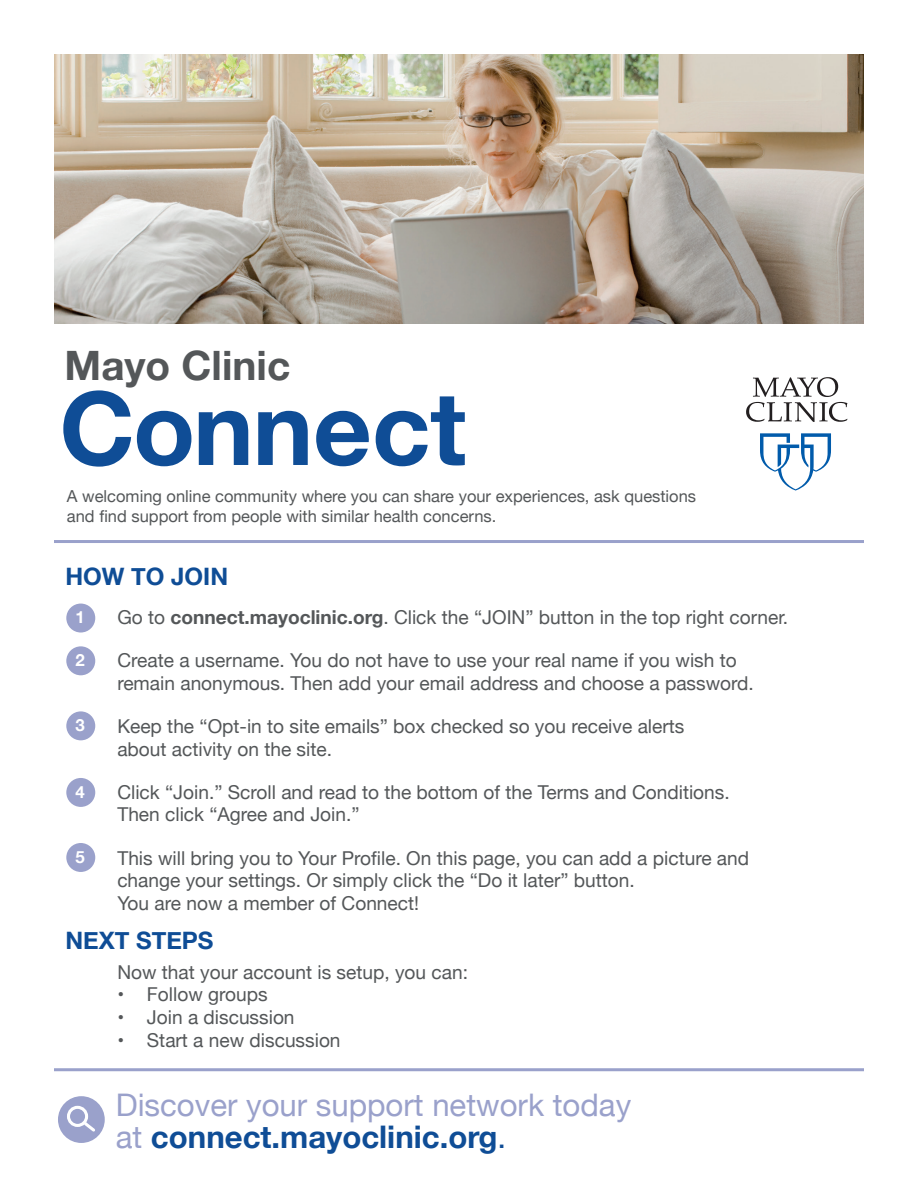
<style>
.page{position:relative;width:918px;height:1188px;background:#fff}
.page>*{position:absolute;margin:0;border:0;box-sizing:border-box;transform-origin:0 0}
.t1{font:700 102px "Helvetica Neue";letter-spacing:-.005em;color:#0f4d96}
.t2{font:700 40.5px "Helvetica Neue";color:#545759}
.t3{font:31.2px/31.2px "Helvetica Neue";color:#9aa1cb}
.t4{font:700 24px "Helvetica Neue";color:#0f4d96}
.t5{font:19.05px/22.6px "Helvetica Neue";color:#545759}
.t6{font:700 16.8px "Helvetica Neue";color:#fff}
.t7{font:16.5px/19.5px "Helvetica Neue";color:#545759}
.s1{font-weight:700}
.s2{font-weight:700;color:#0f4d96}
.s3{color:#0f4d96}
</style>
<div class="page">
<img style="left:54px;top:54px;width:810px;height:270px">
<div style="left:58px;top:1096px;width:47px;height:47px;background:#9aa1cb;border-radius:50%"></div>
<hr style="left:54px;top:540px;width:810px;height:3px;background:#9aa1cb">
<hr style="left:54px;top:1068px;width:810px;height:3px;background:#9aa1cb">
<svg style="left:760px;top:433px;width:71px;height:58px"></svg>
<svg style="left:746px;top:377px;width:101px;height:45px"></svg>
<div style="left:66px;top:604px;width:29px;height:29px;background:#9aa1cb;border-radius:50%"></div>
<div style="left:66px;top:646px;width:29px;height:29px;background:#9aa1cb;border-radius:50%"></div>
<div style="left:66px;top:711px;width:29px;height:29px;background:#9aa1cb;border-radius:50%"></div>
<div style="left:66px;top:778px;width:29px;height:29px;background:#9aa1cb;border-radius:50%"></div>
<div style="left:66px;top:843px;width:29px;height:29px;background:#9aa1cb;border-radius:50%"></div>
<div style="left:67px;top:1106px;width:21px;height:21px;border:3px solid #fff;border-radius:50%"></div>
<svg style="left:81px;top:1119px;width:14px;height:13px"></svg>
<h2 class="t2" style="left:65px;top:334px;width:227px">Mayo Clinic</h2>
<h1 class="t1" style="left:59px;top:349px;width:408px">Connect</h1>
<p class="t7" style="left:67px;top:487px;width:631px">A welcoming online community where you can share your experiences, ask questions and find support from people with similar health concerns.</p>
<p class="t4" style="left:65px;top:558px;width:164px">HOW TO JOIN</p>
<p class="t6" style="left:75px;top:604px;width:11px">1</p>
<p class="t6" style="left:76px;top:647px;width:11px">2</p>
<p class="t6" style="left:76px;top:712px;width:11px">3</p>
<p class="t6" style="left:76px;top:779px;width:11px">4</p>
<p class="t6" style="left:76px;top:844px;width:11px">5</p>
<p class="t5" style="left:117px;top:607px;width:672px">Go to <span class="s1">connect.mayoclinic.org</span>. Click the “JOIN” button in the top right corner.</p>
<p class="t5" style="left:117px;top:650px;width:638px">Create a username. You do not have to use your real name if you wish to remain anonymous. Then add your email address and choose a password.</p>
<p class="t5" style="left:117px;top:716px;width:569px">Keep the “Opt-in to site emails” box checked so you receive alerts about activity on the site.</p>
<p class="t5" style="left:117px;top:782px;width:614px">Click “Join.” Scroll and read to the bottom of the Terms and Conditions.<br>Then click “Agree and Join.”</p>
<p class="t5" style="left:117px;top:848px;width:633px">This will bring you to Your Profile. On this page, you can add a picture and change your settings. Or simply click the “Do it later” button.<br>You are now a member of Connect!</p>
<p class="t4" style="left:65px;top:922px;width:150px">NEXT STEPS</p>
<p class="t5" style="left:117px;top:962px;width:352px">Now that your account is setup, you can:</p>
<p class="t5" style="left:117px;top:984px;width:152px">• Follow groups</p>
<p class="t5" style="left:117px;top:1007px;width:179px">• Join a discussion</p>
<p class="t5" style="left:117px;top:1030px;width:225px">• Start a new discussion</p>
<h3 class="t3" style="left:116px;top:1092px;width:517px">Discover your support network today at <span class="s2">connect.mayoclinic.org</span><span class="s3">.</span></h3>
</div>
